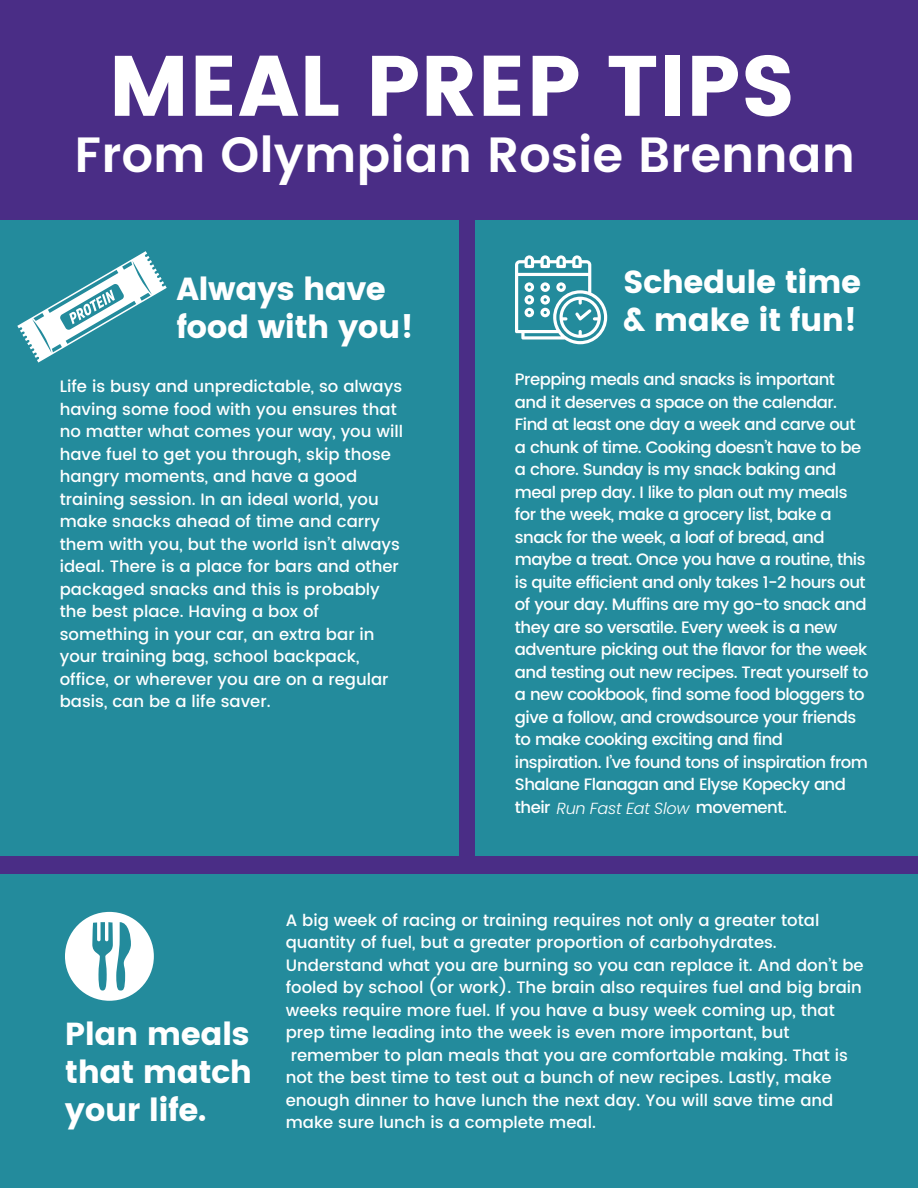
<style>
.page{position:relative;width:918px;height:1188px;background:#4a2d86}
.page>*{position:absolute;margin:0;border:0;box-sizing:border-box;transform-origin:0 0}
.t1{font:85.5px "Poppins";color:#fff}
.t2{font:600 49.5px "Poppins";color:#fff}
.t3{font:31.8px/38.2px "Poppins";letter-spacing:-.015em;color:#fff}
.t4{font:500 16.5px/22.5px "Poppins";color:#fff}
.t5{font:500 16.5px/22.5px "Poppins";letter-spacing:-.03em;color:#fff}
.s1{font-weight:300;font-style:italic;font-size:16.05px}
</style>
<div class="page">
<div style="left:0;top:874px;width:918px;height:314px;background:#238b9c"></div>
<div style="left:0;top:221px;width:459px;height:635px;background:#238b9c"></div>
<div style="left:476px;top:221px;width:442px;height:635px;background:#238b9c"></div>
<svg style="left:17px;top:251px;width:150px;height:112px"></svg>
<svg style="left:515px;top:255px;width:92px;height:89px"></svg>
<svg style="left:65px;top:912px;width:89px;height:89px"></svg>
<p class="t1" style="left:108px;top:36px;width:689px">MEAL PREP TIPS</p>
<p class="t2" style="left:75px;top:126px;width:782px">From Olympian Rosie Brennan</p>
<p class="t3" style="left:176px;top:270px;width:239px">Always have food with you!</p>
<p class="t4" style="left:60px;top:375px;width:345px">Life is busy and unpredictable, so always having some food with you ensures that no matter what comes your way, you will have fuel to get you through, skip those hangry moments, and have a good training session. In an ideal world, you make snacks ahead of time and carry them with you, but the world isn’t always ideal. There is a place for bars and other packaged snacks and this is probably the best place. Having a box of something in your car, an extra bar in your training bag, school backpack, office, or wherever you are on a regular basis, can be a life saver.</p>
<p class="t3" style="left:623px;top:263px;width:240px">Schedule time &amp; make it fun!</p>
<p class="t5" style="left:515px;top:369px;width:355px">Prepping meals and snacks is important and it deserves a space on the calendar.<br>Find at least one day a week and carve out a chunk of time. Cooking doesn’t have to be a chore. Sunday is my snack baking and meal prep day. I like to plan out my meals for the week, make a grocery list, bake a snack for the week, a loaf of bread, and maybe a treat. Once you have a routine, this is quite efficient and only takes 1-2 hours out of your day. Muffins are my go-to snack and they are so versatile. Every week is a new adventure picking out the flavor for the week and testing out new recipes. Treat yourself to a new cookbook, find some food bloggers to give a follow, and crowdsource your friends to make cooking exciting and find inspiration. I’ve found tons of inspiration from Shalane Flanagan and Elyse Kopecky and their <span class="s1">Run Fast Eat Slow</span> movement.</p>
<p class="t3" style="left:65px;top:1015px;width:189px;text-align:justify">Plan meals that match your life.</p>
<p class="t4" style="left:286px;top:909px;width:580px">A big week of racing or training requires not only a greater total quantity of fuel, but a greater proportion of carbohydrates.<br>Understand what you are burning so you can replace it. And don’t be fooled by school (or work). The brain also requires fuel and big brain weeks require more fuel. If you have a busy week coming up, that prep time leading into the week is even more important, but remember to plan meals that you are comfortable making. That is not the best time to test out a bunch of new recipes. Lastly, make enough dinner to have lunch the next day. You will save time and make sure lunch is a complete meal.</p>
</div>
